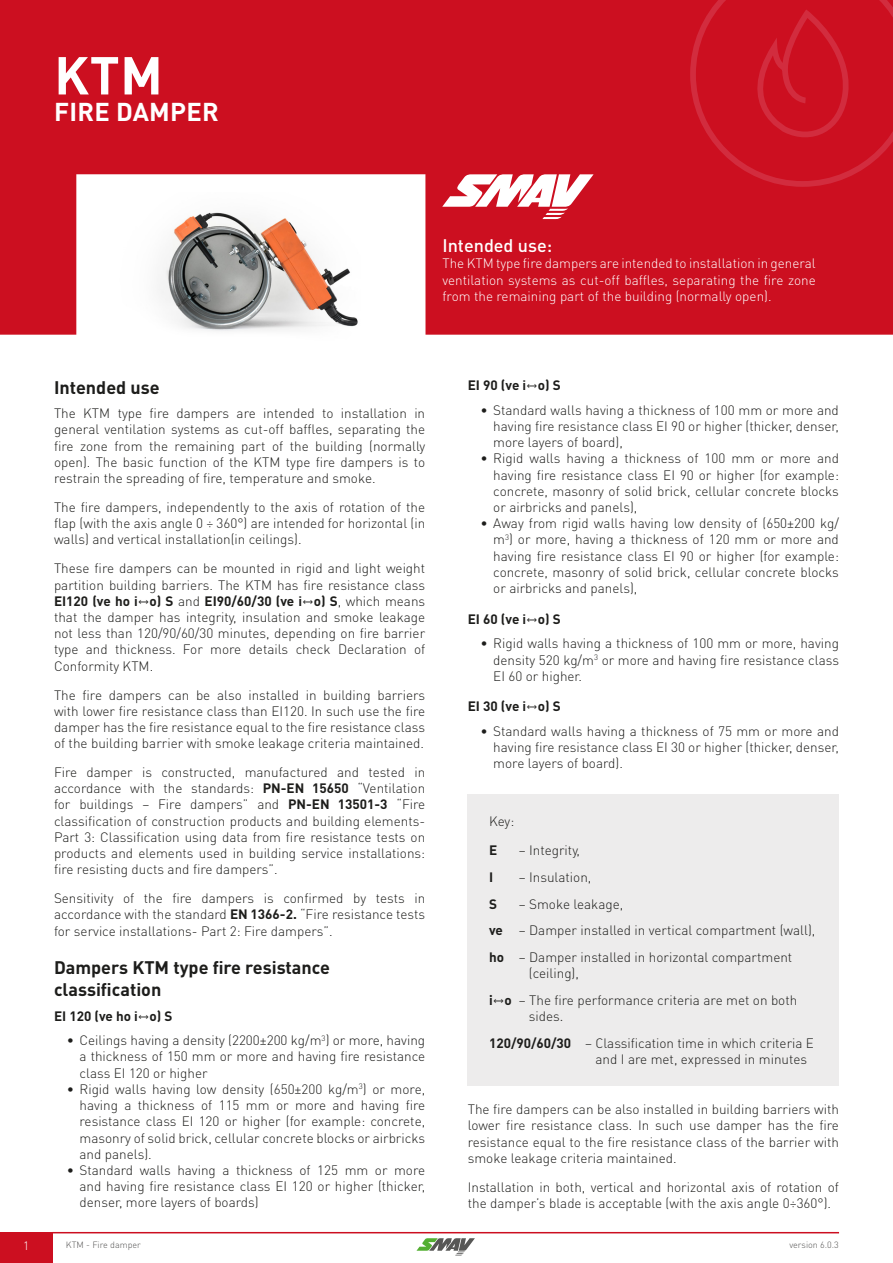
<style>
.page{position:relative;width:893px;height:1263px;background:#fff}
.page>*{position:absolute;margin:0;border:0;box-sizing:border-box;transform-origin:0 0}
.t1{font:700 52.5px "DIN Pro";color:#fff}
.t2{font:700 25.5px "DIN Pro";letter-spacing:.01em;color:#fff}
.t3{font:700 18px/21.6px "DIN Pro";color:#1d1d1b}
.t4{font:500 18px "DIN Pro";color:#fff}
.t5{font:300 13.5px/16.2px "DIN Pro";color:#1d1d1b;text-align:justify}
.t6{font:300 13.5px/16.2px "DIN Pro";color:#fff;text-align:justify}
.t7{font:700 13.5px "DIN Pro";color:#1d1d1b}
.t8{font:300 12px "DIN Pro";color:#fff}
.t9{font:300 9px "DIN Pro";color:#545352}
.s1{font-weight:700}
.s2{font-family:"Segoe UI";font-weight:700}
.s3{font-family:"Segoe UI"}
</style>
<div class="page">
<div style="left:0;top:1232px;width:52px;height:31px;background:#cc0f20"></div>
<hr style="left:52px;top:1232px;width:787px;height:1px;background:#cc0f20">
<svg style="left:416px;top:1238px;width:59px;height:17px"></svg>
<svg style="left:0;top:0;width:893px;height:335px;background:#d02535"></svg>
<img style="left:112px;top:193px;width:249px;height:142px">
<svg style="left:690px;top:0;width:203px;height:187px;background:#cc1223"></svg>
<svg style="left:442px;top:174px;width:152px;height:45px"></svg>
<div style="left:468px;top:794px;width:371px;height:292px;background:#edecec"></div>
<h1 class="t1" style="left:54px;top:40px;width:110px">KTM</h1>
<h2 class="t2" style="left:54px;top:94px;width:166px">FIRE DAMPER</h2>
<h3 class="t4" style="left:442px;top:233px;width:111px">Intended use:</h3>
<p class="t6" style="left:442px;top:255px;width:375px">The KTM type fire dampers are intended to installation in general ventilation systems as cut-off baffles, separating the fire zone from the remaining part of the building (normally open).</p>
<h3 class="t3" style="left:54px;top:375px;width:107px">Intended use</h3>
<p class="t5" style="left:54px;top:405px;width:373px">The KTM type fire dampers are intended to installation in general ventilation systems as cut-off baffles, separating the fire zone from the remaining part of the building (normally open). The basic function of the KTM type fire dampers is to restrain the spreading of fire, temperature and smoke.</p>
<p class="t5" style="left:54px;top:498px;width:373px">The fire dampers, independently to the axis of rotation of the flap (with the axis angle 0 ÷ 360°) are intended for horizontal (in walls) and vertical installation(in ceilings).</p>
<p class="t5" style="left:54px;top:560px;width:373px">These fire dampers can be mounted in rigid and light weight partition building barriers. The KTM has fire resistance class <span class="s1">EI120 (ve ho i</span><span class="s2">↔</span><span class="s1">o) S</span> and <span class="s1">EI90/60/30 (ve i</span><span class="s2">↔</span><span class="s1">o) S</span>, which means that the damper has integrity, insulation and smoke leakage not less than 120/90/60/30 minutes, depending on fire barrier type and thickness. For more details check Declaration of Conformity KTM.</p>
<p class="t5" style="left:54px;top:686px;width:373px">The fire dampers can be also installed in building barriers with lower fire resistance class than EI120. In such use the fire damper has the fire resistance equal to the fire resistance class of the building barrier with smoke leakage criteria maintained.</p>
<p class="t5" style="left:54px;top:763px;width:373px">Fire damper is constructed, manufactured and tested in accordance with the standards: <span class="s1">PN-EN 15650</span> “Ventilation for buildings – Fire dampers” and <span class="s1">PN-EN 13501-3</span> “Fire classification of construction products and building elements-Part 3: Classification using data from fire resistance tests on products and elements used in building service installations: fire resisting ducts and fire dampers”.</p>
<p class="t5" style="left:54px;top:890px;width:373px">Sensitivity of the fire dampers is confirmed by tests in accordance with the standard <span class="s1">EN 1366-2.</span> “Fire resistance tests for service installations- Part 2: Fire dampers”.</p>
<h3 class="t3" style="left:54px;top:956px;width:277px">Dampers KTM type fire resistance classification</h3>
<p class="t7" style="left:54px;top:1006px;width:120px">EI 120 (ve ho i<span class="s3">↔</span>o) S</p>
<p class="t5" style="left:80px;top:1032px;width:347px;text-indent:-13px">• Ceilings having a density (2200±200 kg/m<sup>3</sup>) or more, having a thickness of 150 mm or more and having fire resistance class EI 120 or higher</p>
<p class="t5" style="left:80px;top:1080px;width:347px;text-indent:-13px">• Rigid walls having low density (650±200 kg/m<sup>3</sup>) or more, having a thickness of 115 mm or more and having fire resistance class EI 120 or higher (for example: concrete, masonry of solid brick, cellular concrete blocks or airbricks and panels).</p>
<p class="t5" style="left:80px;top:1161px;width:347px;text-indent:-13px">• Standard walls having a thickness of 125 mm or more and having fire resistance class EI 120 or higher (thicker, denser, more layers of boards)</p>
<p class="t7" style="left:468px;top:376px;width:95px">EI 90 (ve i<span class="s3">↔</span>o) S</p>
<p class="t5" style="left:493px;top:401px;width:347px;text-indent:-13px">• Standard walls having a thickness of 100 mm or more and having fire resistance class EI 90 or higher (thicker, denser, more layers of board),</p>
<p class="t5" style="left:493px;top:450px;width:347px;text-indent:-13px">• Rigid walls having a thickness of 100 mm or more and having fire resistance class EI 90 or higher (for example: concrete, masonry of solid brick, cellular concrete blocks or airbricks and panels),</p>
<p class="t5" style="left:493px;top:515px;width:347px;text-indent:-13px">• Away from rigid walls having low density of (650±200 kg/ m<sup>3</sup>) or more, having a thickness of 120 mm or more and having fire resistance class EI 90 or higher (for example: concrete, masonry of solid brick, cellular concrete blocks or airbricks and panels),</p>
<p class="t7" style="left:468px;top:609px;width:95px">EI 60 (ve i<span class="s3">↔</span>o) S</p>
<p class="t5" style="left:493px;top:635px;width:347px;text-indent:-13px">• Rigid walls having a thickness of 100 mm or more, having density 520 kg/m<sup>3</sup> or more and having fire resistance class EI 60 or higher.</p>
<p class="t7" style="left:468px;top:697px;width:95px">EI 30 (ve i<span class="s3">↔</span>o) S</p>
<p class="t5" style="left:493px;top:722px;width:347px;text-indent:-13px">• Standard walls having a thickness of 75 mm or more and having fire resistance class EI 30 or higher (thicker, denser, more layers of board).</p>
<p class="t5" style="left:489px;top:812px;width:27px">Key:</p>
<p class="t7" style="left:489px;top:841px;width:10px">E</p>
<p class="t5" style="left:519px;top:841px;width:63px">– Integrity,</p>
<p class="t7" style="left:489px;top:868px;width:6px">I</p>
<p class="t5" style="left:519px;top:868px;width:74px">– Insulation,</p>
<p class="t7" style="left:489px;top:894px;width:9px">S</p>
<p class="t5" style="left:489px;top:890px;width:328px;line-height:26.8px;text-align:left;text-indent:30px">– Smoke leakage,<br><span class="s1">ve</span> – Damper installed in vertical compartment (wall), <span class="s1">ho</span> – Damper installed in horizontal compartment</p>
<p class="t5" style="left:489px;top:959px;width:310px;line-height:26.8px;text-indent:40px">(ceiling),<br><span class="s1">i</span><span class="s2">↔</span><span class="s1">o</span> – The fire performance criteria are met on both</p>
<p class="t5" style="left:489px;top:1002px;width:327px;line-height:26.8px;text-indent:40px">sides.<br><span class="s1">120/90/60/30</span> – Classification time in which criteria E</p>
<p class="t5" style="left:595px;top:1051px;width:213px">and I are met, expressed in minutes</p>
<p class="t5" style="left:468px;top:1101px;width:373px">The fire dampers can be also installed in building barriers with lower fire resistance class. In such use damper has the fire resistance equal to the fire resistance class of the barrier with smoke leakage criteria maintained.</p>
<p class="t5" style="left:468px;top:1178px;width:373px">Installation in both, vertical and horizontal axis of rotation of the damper’s blade is acceptable (with the axis angle 0÷360°).</p>
<p class="t8" style="left:23px;top:1237px;width:8px">1</p>
<p class="t9" style="left:66px;top:1239px;width:76px">KTM - Fire damper</p>
<p class="t9" style="left:789px;top:1239px;width:51px">version 6.0.3</p>
</div>
